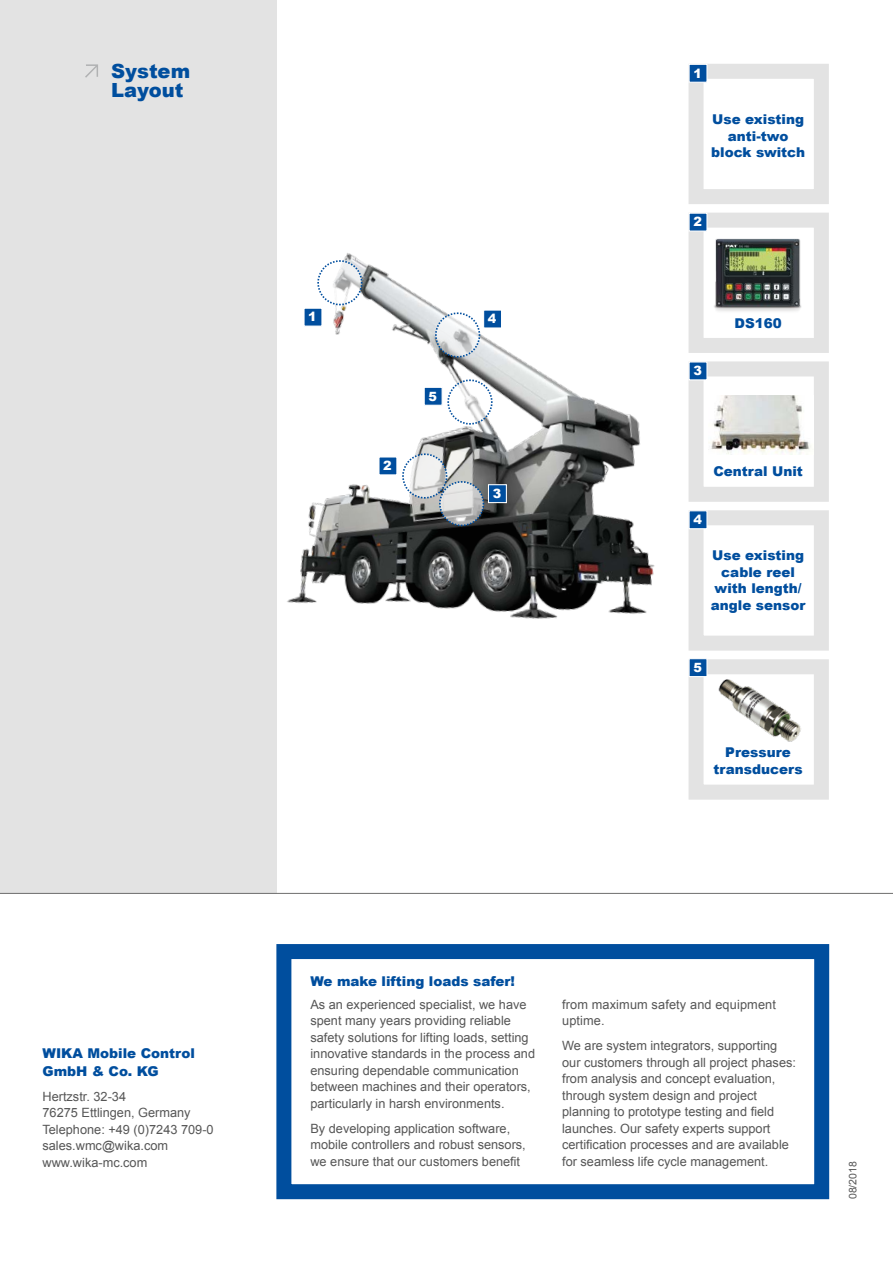
<style>
.page{position:relative;width:893px;height:1263px;background:#fff}
.page>*{position:absolute;margin:0;border:0;box-sizing:border-box;transform-origin:0 0}
.t1{font:900 19.5px/19.5px "Arial";color:#004e9e}
.t2{font:900 13.5px/16.5px "Arial";color:#004e9e}
.t3{font:12.75px/16.5px "Arial";color:#565656}
.t4{font:900 12.75px "Arial";color:#fff}
.t5{font:10.5px "Arial";color:#565656}
</style>
<div class="page">
<div style="left:0;top:0;width:276px;height:893px;background:#e3e3e3"></div>
<hr style="left:0;top:893px;width:893px;height:1px;background:#6f6f6e">
<div style="left:688px;top:361px;width:141px;height:141px;border:15px solid #e3e3e3"></div>
<div style="left:688px;top:213px;width:141px;height:140px;border:15px solid #e3e3e3"></div>
<svg style="left:85px;top:64px;width:13px;height:14px"></svg>
<div style="left:688px;top:659px;width:141px;height:141px;border:15px solid #e3e3e3"></div>
<div style="left:688px;top:64px;width:141px;height:140px;border:15px solid #e3e3e3"></div>
<div style="left:688px;top:510px;width:141px;height:141px;border:15px solid #e3e3e3"></div>
<div style="left:276px;top:944px;width:553px;height:255px;border:15px solid #004e9e"></div>
<div style="left:688px;top:64px;width:19px;height:19px;background:#004e9e;border:1px solid #fff"></div>
<div style="left:688px;top:213px;width:19px;height:19px;background:#004e9e;border:1px solid #fff"></div>
<div style="left:688px;top:361px;width:19px;height:19px;background:#004e9e;border:1px solid #fff"></div>
<div style="left:688px;top:510px;width:19px;height:19px;background:#004e9e;border:1px solid #fff"></div>
<div style="left:688px;top:658px;width:19px;height:19px;background:#004e9e;border:1px solid #fff"></div>
<img style="left:276px;top:208px;width:379px;height:461px">
<div style="left:488px;top:484px;width:19px;height:19px;background:#004e9e;border:1px solid #fff"></div>
<div style="left:483px;top:310px;width:19px;height:18px;background:#004e9e;border:1px solid #fff"></div>
<div style="left:424px;top:387px;width:19px;height:19px;background:#004e9e;border:1px solid #fff"></div>
<div style="left:378px;top:456px;width:19px;height:19px;background:#004e9e;border:1px solid #fff"></div>
<svg style="left:316px;top:259px;width:47px;height:47px"></svg>
<div style="left:303px;top:308px;width:19px;height:19px;background:#004e9e;border:1px solid #fff"></div>
<svg style="left:401px;top:452px;width:84px;height:75px"></svg>
<svg style="left:434px;top:312px;width:47px;height:46px"></svg>
<svg style="left:446px;top:379px;width:47px;height:47px"></svg>
<img style="left:714px;top:238px;width:88px;height:73px">
<img style="left:715px;top:672px;width:89px;height:70px">
<img style="left:711px;top:395px;width:103px;height:59px">
<p class="t1" style="left:111px;top:60px;width:81px">System<br>Layout</p>
<p class="t4" style="left:308px;top:308px;width:10px">1</p>
<p class="t4" style="left:383px;top:456px;width:10px">2</p>
<p class="t4" style="left:428px;top:387px;width:10px">5</p>
<p class="t4" style="left:488px;top:309px;width:10px">4</p>
<p class="t4" style="left:493px;top:484px;width:10px">3</p>
<p class="t4" style="left:693px;top:64px;width:10px">1</p>
<p class="t2" style="left:712px;top:111px;width:93px">Use existing</p>
<p class="t2" style="left:711px;top:127px;width:95px;text-align:center">anti-two block switch</p>
<p class="t4" style="left:693px;top:213px;width:10px">2</p>
<p class="t4" style="left:693px;top:361px;width:10px">3</p>
<p class="t2" style="left:734px;top:315px;width:49px">DS160</p>
<p class="t2" style="left:713px;top:463px;width:91px">Central Unit</p>
<p class="t4" style="left:693px;top:510px;width:10px">4</p>
<p class="t2" style="left:712px;top:547px;width:93px;text-align:center">Use existing cable reel</p>
<p class="t2" style="left:711px;top:580px;width:96px">with length/ angle sensor</p>
<p class="t4" style="left:693px;top:658px;width:10px">5</p>
<p class="t2" style="left:725px;top:744px;width:67px">Pressure</p>
<p class="t2" style="left:714px;top:760px;width:91px">transducers</p>
<p class="t2" style="left:310px;top:972px;width:206px">We make lifting loads safer!</p>
<p class="t3" style="left:310px;top:996px;width:226px">As an experienced specialist, we have spent many years providing reliable safety solutions for lifting loads, setting innovative standards in the process and ensuring dependable communication between machines and their operators, particularly in harsh environments.</p>
<p class="t3" style="left:310px;top:1120px;width:217px">By developing application software, mobile controllers and robust sensors, we ensure that our customers benefit</p>
<p class="t3" style="left:562px;top:996px;width:215px">from maximum safety and equipment uptime.</p>
<p class="t3" style="left:562px;top:1037px;width:235px">We are system integrators, supporting our customers through all project phases: from analysis and concept evaluation, through system design and project planning to prototype testing and field launches. Our safety experts support certification processes and are available for seamless life cycle management.</p>
<p class="t2" style="left:43px;top:1043px;width:154px;line-height:18px">WIKA Mobile Control<br>GmbH &amp; Co. KG</p>
<p class="t3" style="left:43px;top:1088px;width:85px">Hertzstr. 32-34</p>
<p class="t3" style="left:43px;top:1104px;width:151px">76275 Ettlingen, Germany  </p>
<p class="t3" style="left:43px;top:1121px;width:173px">Telephone: +49 (0)7243 709-0</p>
<p class="t3" style="left:43px;top:1137px;width:127px">sales.wmc@wika.com</p>
<p class="t3" style="left:43px;top:1154px;width:106px">www.wika-mc.com</p>
<p class="t5" style="left:846px;top:1199px;width:39px;rotate:-90deg">08/2018</p>
</div>
